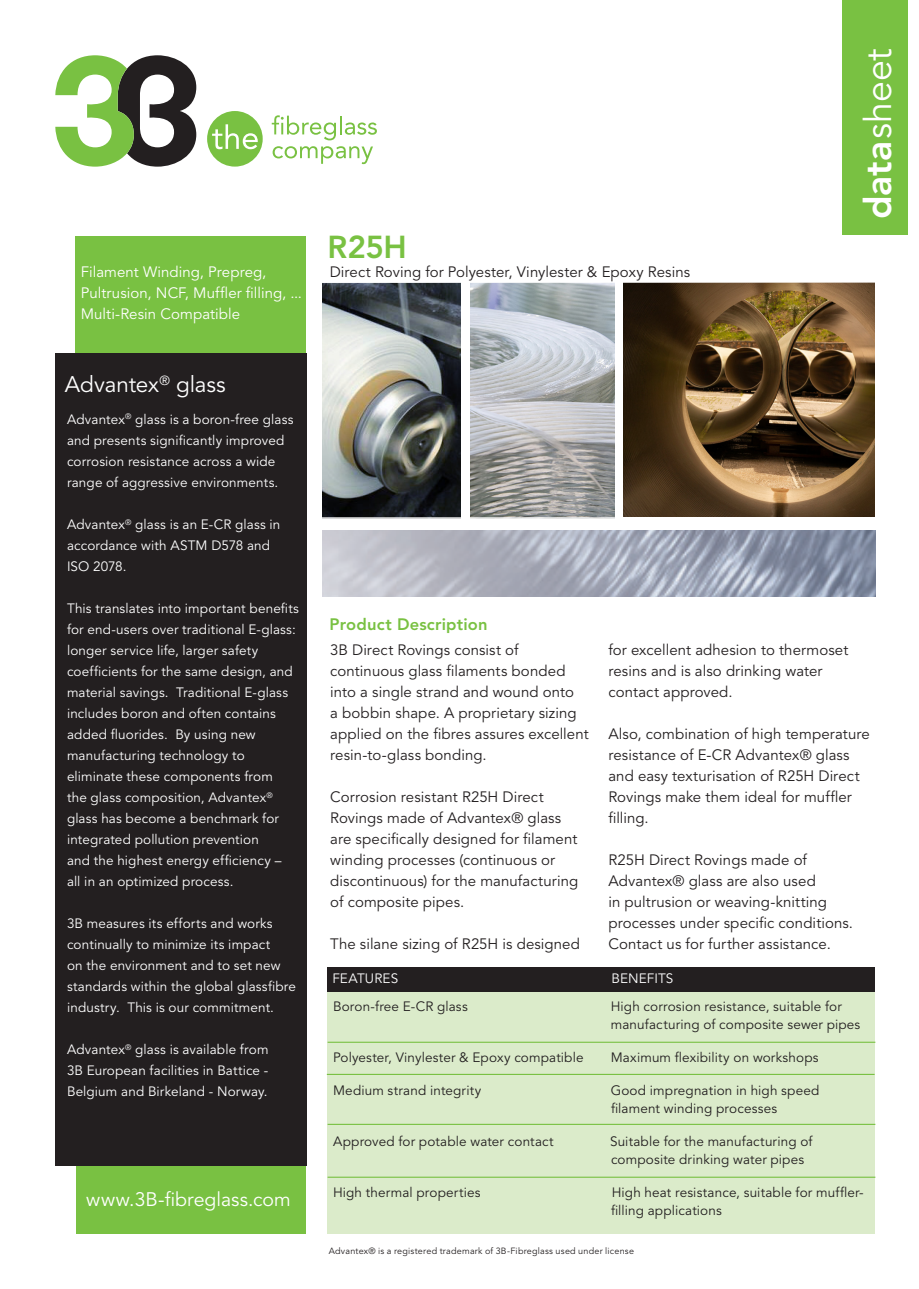
<style>
.page{position:relative;width:919px;height:1289px;background:#fff}
.page>*{position:absolute;margin:0;border:0;box-sizing:border-box;transform-origin:0 0}
.t1{font:37.5px "Avenir LT Std";letter-spacing:-.005em;color:#fff}
.t2{font:800 31.5px "Avenir LT Std";color:#79c142}
.t3{font:22.5px "Avenir LT Std";letter-spacing:-.005em;color:#fff}
.texte_courant{font:19.5px "Avenir LT Std";color:#fff}
.texte_courant-2{font:800 16.5px "Avenir LT Std";letter-spacing:.01em;color:#79c142}
.texte_courant-3{font:15px/21px "Avenir LT Std";letter-spacing:.005em;color:#231f20}
.t4{font:15px/21px "Avenir LT Std";letter-spacing:.005em;color:#fff}
.texte_courant-4{font:13.5px/21px "Avenir LT Std";letter-spacing:.01em;color:#fff}
.texte_courant-5{font:13.5px/18px "Avenir LT Std";letter-spacing:.01em;color:#231f20}
.t5{font:13.5px "Avenir LT Std";letter-spacing:.01em;color:#fff}
.texte_courant-6{font:9px "Avenir LT Std";letter-spacing:.025em;color:#231f20}
.s1{font-weight:800}
</style>
<div class="page">
<div style="left:327px;top:992px;width:548px;height:241px;background:#dbebca"></div>
<div style="left:75px;top:236px;width:231px;height:117px;background:#79c142"></div>
<div style="left:77px;top:1165px;width:229px;height:68px;background:#79c142"></div>
<div style="left:842px;top:0;width:66px;height:235px;background:#79c142"></div>
<div style="left:55px;top:353px;width:251px;height:812px;background:#231f20"></div>
<hr style="left:327px;top:1041px;width:548px;height:1px;background:#79c142">
<img style="left:323px;top:283px;width:138px;height:234px">
<img style="left:470px;top:283px;width:144px;height:234px">
<img style="left:623px;top:283px;width:251px;height:233px">
<img style="left:323px;top:530px;width:552px;height:66px">
<div style="left:327px;top:966px;width:548px;height:25px;background:#231f20"></div>
<hr style="left:327px;top:1176px;width:548px;height:1px;background:#79c142">
<hr style="left:327px;top:1073px;width:547px;height:1px;background:#79c142">
<hr style="left:327px;top:1123px;width:548px;height:1px;background:#79c142">
<svg style="left:55px;top:55px;width:141px;height:112px"></svg>
<svg style="left:272px;top:115px;width:105px;height:25px"></svg>
<svg style="left:272px;top:146px;width:101px;height:18px"></svg>
<div style="left:207px;top:111px;width:56px;height:56px;background:#79c142;border-radius:50%"></div>
<svg style="left:212px;top:124px;width:46px;height:25px"></svg>
<p class="t4" style="left:81px;top:262px;width:223px">Filament Winding, Prepreg,<br>Pultrusion, NCF, Muffler filling, ...</p>
<p class="t4" style="left:81px;top:304px;width:161px">Multi-Resin Compatible</p>
<p class="t3" style="left:65px;top:372px;width:162px">Advantex<sup>®</sup> glass</p>
<p class="texte_courant-4" style="left:67px;top:409px;width:228px">Advantex<sup>®</sup> glass is a boron-free glass</p>
<p class="texte_courant-4" style="left:67px;top:430px;width:219px">and presents significantly improved corrosion resistance across a wide</p>
<p class="texte_courant-4" style="left:67px;top:472px;width:213px">range of aggressive environments.</p>
<p class="texte_courant-4" style="left:67px;top:514px;width:215px">Advantex<sup>®</sup> glass is an E-CR glass in accordance with ASTM D578 and</p>
<p class="texte_courant-4" style="left:67px;top:556px;width:61px">ISO 2078.</p>
<p class="texte_courant-4" style="left:67px;top:598px;width:233px">This translates into important benefits for end-users over traditional E-glass:</p>
<p class="texte_courant-4" style="left:67px;top:640px;width:227px">longer service life, larger safety coefficients for the same design, and material savings. Traditional E-glass includes boron and often contains</p>
<p class="texte_courant-4" style="left:67px;top:724px;width:190px">added fluorides. By using new manufacturing technology to</p>
<p class="texte_courant-4" style="left:67px;top:766px;width:207px">eliminate these components from</p>
<p class="texte_courant-4" style="left:67px;top:787px;width:207px">the glass composition, Advantex<sup>®</sup></p>
<p class="texte_courant-4" style="left:67px;top:808px;width:213px">glass has become a benchmark for integrated pollution prevention</p>
<p class="texte_courant-4" style="left:67px;top:850px;width:216px">and the highest energy efficiency –</p>
<p class="texte_courant-4" style="left:67px;top:871px;width:168px">all in an optimized process.</p>
<p class="texte_courant-4" style="left:67px;top:913px;width:207px">3B measures its efforts and works continually to minimize its impact</p>
<p class="texte_courant-4" style="left:67px;top:955px;width:230px">on the environment and to set new standards within the global glassfibre industry. This is our commitment.</p>
<p class="texte_courant-4" style="left:67px;top:1039px;width:203px;text-align:justify">Advantex<sup>®</sup> glass is available from 3B European facilities in Battice - Belgium and Birkeland - Norway.</p>
<p class="texte_courant" style="left:86px;top:1188px;width:206px">www.3B-fibreglass.com</p>
<p class="t2" style="left:327px;top:228px;width:81px">R25H</p>
<p class="texte_courant-3" style="left:330px;top:262px;width:362px">Direct Roving for Polyester, Vinylester &amp; Epoxy Resins</p>
<p class="texte_courant-2" style="left:329px;top:614px;width:159px">Product Description</p>
<p class="t1" style="left:856px;top:219px;width:172px;rotate:-90deg"><span class="s1">data</span>sheet</p>
<p class="texte_courant-3" style="left:330px;top:640px;width:260px">3B Direct Rovings consist of continuous glass filaments bonded into a single strand and wound onto<br>a bobbin shape. A proprietary sizing applied on the fibres assures excellent resin-to-glass bonding.</p>
<p class="texte_courant-3" style="left:330px;top:787px;width:249px">Corrosion resistant R25H Direct Rovings made of Advantex® glass are specifically designed for filament winding processes (continuous or discontinuous) for the manufacturing of composite pipes.</p>
<p class="texte_courant-3" style="left:330px;top:934px;width:251px">The silane sizing of R25H is designed</p>
<p class="t5" style="left:332px;top:970px;width:67px">FEATURES</p>
<p class="texte_courant-3" style="left:608px;top:640px;width:241px">for excellent adhesion to thermoset resins and is also drinking water contact approved.</p>
<p class="texte_courant-3" style="left:608px;top:724px;width:263px">Also, combination of high temperature</p>
<p class="texte_courant-3" style="left:608px;top:745px;width:253px">resistance of E-CR Advantex® glass and easy texturisation of R25H Direct<br>Rovings make them ideal for muffler filling.</p>
<p class="texte_courant-3" style="left:608px;top:850px;width:246px">R25H Direct Rovings made of Advantex® glass are also used<br>in pultrusion or weaving-knitting processes under specific conditions.<br>Contact us for further assistance.</p>
<p class="t5" style="left:611px;top:970px;width:63px">BENEFITS</p>
<p class="texte_courant-5" style="left:333px;top:997px;width:136px">Boron-free E-CR glass</p>
<p class="texte_courant-5" style="left:610px;top:997px;width:232px">High corrosion resistance, suitable for</p>
<p class="texte_courant-5" style="left:610px;top:1015px;width:251px">manufacturing of composite sewer pipes</p>
<p class="texte_courant-5" style="left:333px;top:1048px;width:252px">Polyester, Vinylester &amp; Epoxy compatible</p>
<p class="texte_courant-5" style="left:610px;top:1048px;width:209px">Maximum flexibility on workshops</p>
<p class="texte_courant-5" style="left:333px;top:1081px;width:150px">Medium strand integrity</p>
<p class="texte_courant-5" style="left:610px;top:1081px;width:210px">Good impregnation in high speed</p>
<p class="texte_courant-5" style="left:611px;top:1099px;width:168px">filament winding processes</p>
<p class="texte_courant-5" style="left:333px;top:1132px;width:222px">Approved for potable water contact</p>
<p class="texte_courant-5" style="left:610px;top:1132px;width:204px">Suitable for the manufacturing of</p>
<p class="texte_courant-5" style="left:611px;top:1150px;width:195px">composite drinking water pipes</p>
<p class="texte_courant-5" style="left:333px;top:1183px;width:149px">High thermal properties</p>
<p class="texte_courant-5" style="left:611px;top:1183px;width:254px">High heat resistance, suitable for muffler&shy;filling applications</p>
<p class="texte_courant-6" style="left:328px;top:1245px;width:307px">Advantex® is a registered trademark of 3B-Fibreglass used under license</p>
</div>
